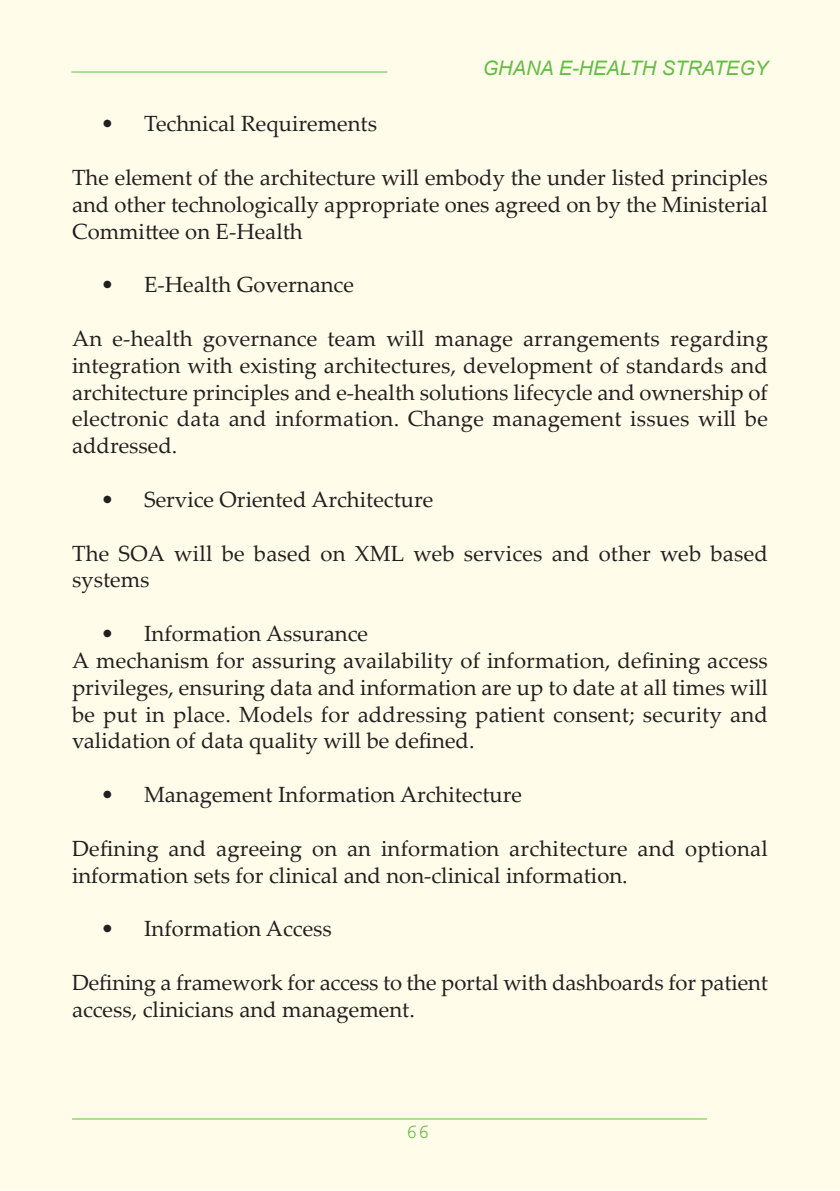
<style>
.page{position:relative;width:840px;height:1191px;background:#fff}
.page>*{position:absolute;margin:0;border:0;box-sizing:border-box;transform-origin:0 0}
.t1{font:22px/26.8px "Palatino Linotype";color:#231f20}
.t2{font:italic 20px "Arial";color:#65bc47}
.t3{font:20px "Courier";color:#65bc47}
</style>
<div class="page">
<div style="left:1px;top:0;width:838px;height:1190px;background:#fffdea"></div>
<hr style="left:71px;top:72px;width:316px;height:1px;background:#65bc47">
<hr style="left:72px;top:1118px;width:634px;height:1px;background:#65bc47">
<p class="t2" style="left:482px;top:56px;width:287px">GHANA E-HEALTH STRATEGY</p>
<p class="t1" style="left:101px;top:113px;width:277px">• Technical Requirements</p>
<p class="t1" style="left:72px;top:166px;width:697px;text-align:justify">The element of the architecture will embody the under listed principles and other technologically appropriate ones agreed on by the Ministerial Committee on E-Health</p>
<p class="t1" style="left:101px;top:274px;width:254px">• E-Health Governance</p>
<p class="t1" style="left:72px;top:327px;width:697px;text-align:justify">An e-health governance team will manage arrangements regarding integration with existing architectures, development of standards and architecture principles and e-health solutions lifecycle and ownership of electronic data and information. Change management issues will be addressed.</p>
<p class="t1" style="left:101px;top:488px;width:334px">• Service Oriented Architecture</p>
<p class="t1" style="left:72px;top:542px;width:697px">The SOA will be based on XML web services and other web based systems</p>
<p class="t1" style="left:72px;top:623px;width:697px;text-indent:29px">• Information Assurance<br>A mechanism for assuring availability of information, defining access privileges, ensuring data and information are up to date at all times will be put in place. Models for addressing patient consent; security and validation of data quality will be defined.</p>
<p class="t1" style="left:101px;top:783px;width:422px">• Management Information Architecture</p>
<p class="t1" style="left:72px;top:837px;width:697px">Defining and agreeing on an information architecture and optional information sets for clinical and non-clinical information.</p>
<p class="t1" style="left:101px;top:918px;width:232px">• Information Access</p>
<p class="t1" style="left:72px;top:971px;width:697px">Defining a framework for access to the portal with dashboards for patient access, clinicians and management.</p>
<p class="t3" style="left:406px;top:1125px;width:25px">66</p>
</div>
